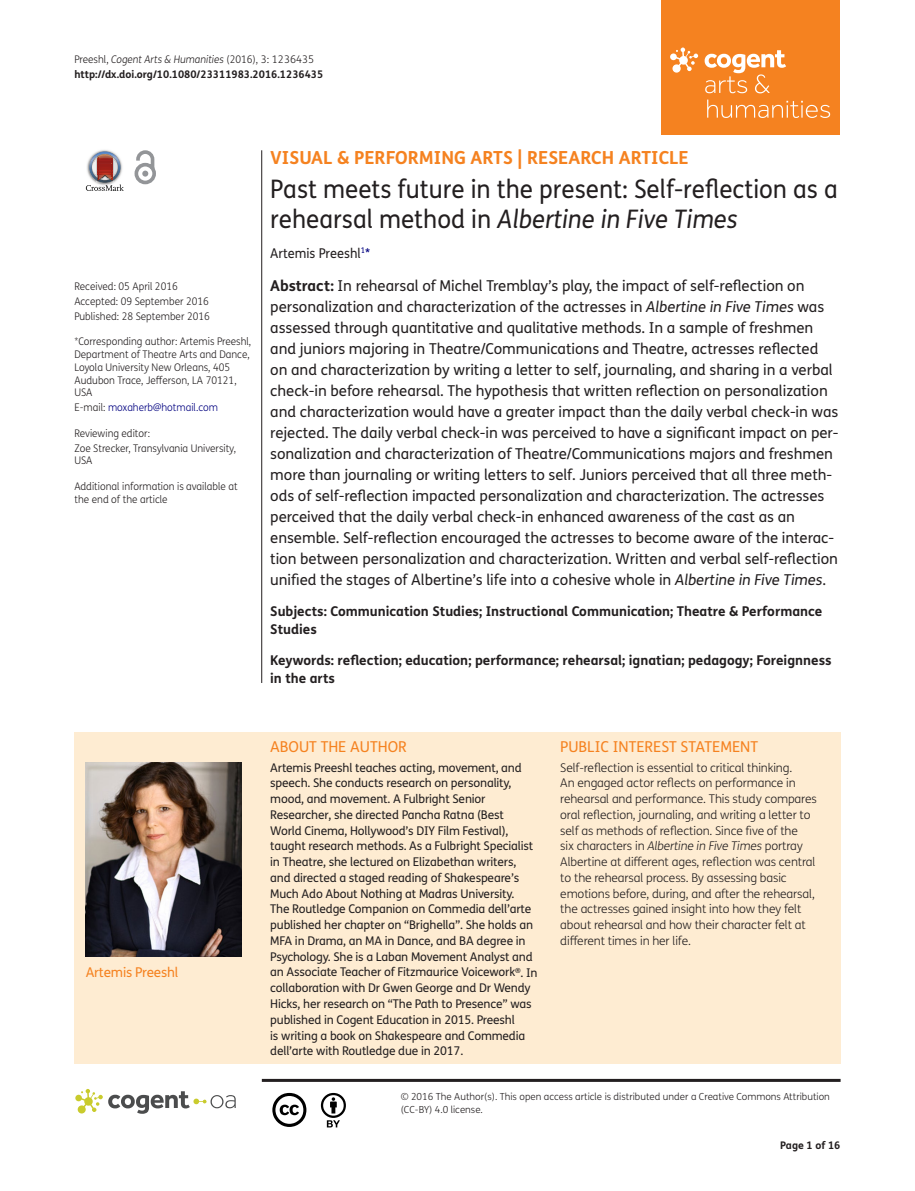
<style>
.page{position:relative;width:915px;height:1191px;background:#fff}
.page>*{position:absolute;margin:0;border:0;box-sizing:border-box;transform-origin:0 0}
.t1{font:25.5px/30px "FS Me Pro";color:#231f20;scale:.95 1}
.t2{font:700 18px "FS Me Pro";color:#f58220}
.t3{font:15px/21px "FS Me Pro";letter-spacing:-.005em;color:#231f20}
.t4{font:15px "FS Me Pro";color:#f58220}
.t5{font:700 13.5px/18px "FS Me Pro";color:#231f20}
.t6{font:13.5px "FS Me Pro";color:#231f20;scale:.95 1}
.t7{font:13.5px "FS Me Pro";letter-spacing:-.015em;color:#f58220}
.t8{font:12px/15.8px "FS Me Pro";letter-spacing:-.015em;color:#231f20}
.t9{font:300 12px/15.8px "FS Me Pro";letter-spacing:-.01em;color:#231f20}
.t10{font:300 10.5px/12.8px "FS Me Pro";color:#231f20;scale:.95 1}
.t11{font:700 10.5px/15px "FS Me Pro";color:#231f20}
.t12{font:300 10.5px "FS Me Pro";color:#000080;scale:.95 1}
.t13{font:300 9.75px/12.8px "FS Me Pro";color:#231f20}
.s1{font-weight:300}
.s2{font-weight:300;font-style:italic}
.s3{color:#231f20}
.s4{font-style:italic}
.s5{color:#000080}
.s6{font-weight:700}
</style>
<div class="page">
<div style="left:661px;top:0;width:179px;height:134px;background:#f58220"></div>
<svg style="left:670px;top:48px;width:28px;height:25px"></svg>
<svg style="left:704px;top:50px;width:125px;height:68px"></svg>
<div style="left:74px;top:732px;width:766px;height:331px;background:#feecd2"></div>
<svg style="left:86px;top:151px;width:38px;height:40px"></svg>
<svg style="left:134px;top:150px;width:22px;height:34px"></svg>
<hr style="left:261px;top:150px;width:1px;height:533px;background:#231f20">
<hr style="left:262px;top:1078px;width:578px;height:3px;background:#231f20">
<svg style="left:75px;top:1089px;width:161px;height:24px"></svg>
<svg style="left:272px;top:1093px;width:34px;height:34px"></svg>
<svg style="left:321px;top:1093px;width:25px;height:34px"></svg>
<img style="left:86px;top:763px;width:155px;height:193px">
<p class="t11" style="left:74px;top:51px;width:250px"><span class="s1">Preeshl,</span> <span class="s2">Cogent Arts &amp; Humanities</span> <span class="s1">(2016), 3: 1236435 </span>http://dx.doi.org/10.1080/23311983.2016.1236435</p>
<p class="t10" style="left:74px;top:279px;width:144px;line-height:14.9px">Received: 05 April 2016<br>Accepted: 09 September 2016<br>Published: 28 September 2016</p>
<p class="t10" style="left:74px;top:335px;width:188px">*Corresponding author: Artemis Preeshl,<br>Department of Theatre Arts and Dance,<br>Loyola University New Orleans, 405<br>Audubon Trace, Jefferson, LA 70121,<br>USA</p>
<p class="t12" style="left:74px;top:400px;width:153px"><span class="s3">E-mail:</span> moxaherb@hotmail.com</p>
<p class="t10" style="left:74px;top:425px;width:172px;line-height:14.9px">Reviewing editor:<br>Zoe Strecker, Transylvania University,</p>
<p class="t10" style="left:74px;top:454px;width:20px">USA</p>
<p class="t10" style="left:74px;top:479px;width:173px">Additional information is available at the end of the article</p>
<p class="t2" style="left:270px;top:143px;width:420px">VISUAL &amp; PERFORMING ARTS | RESEARCH ARTICLE</p>
<h1 class="t1" style="left:270px;top:174px;width:598px">Past meets future in the present: Self-reflection as a rehearsal method in <span class="s4">Albertine in Five Times</span></h1>
<p class="t6" style="left:270px;top:243px;width:107px">Artemis Preeshl<sup>1</sup><span class="s5">*</span></p>
<p class="t3" style="left:270px;top:275px;width:569px"><span class="s6">Abstract:</span> In rehearsal of Michel Tremblay’s play, the impact of self-reflection on personalization and characterization of the actresses in <span class="s4">Albertine in Five Times</span> was assessed through quantitative and qualitative methods. In a sample of freshmen and juniors majoring in Theatre/Communications and Theatre, actresses reflected on and characterization by writing a letter to self, journaling, and sharing in a verbal check-in before rehearsal. The hypothesis that written reflection on personalization and characterization would have a greater impact than the daily verbal check-in was rejected. The daily verbal check-in was perceived to have a significant impact on per&shy;sonalization and characterization of Theatre/Communications majors and freshmen more than journaling or writing letters to self. Juniors perceived that all three meth&shy;ods of self-reflection impacted personalization and characterization. The actresses perceived that the daily verbal check-in enhanced awareness of the cast as an ensemble. Self-reflection encouraged the actresses to become aware of the interac&shy;tion between personalization and characterization. Written and verbal self-reflection unified the stages of Albertine’s life into a cohesive whole in <span class="s4">Albertine in Five Times</span>.</p>
<p class="t5" style="left:270px;top:602px;width:553px">Subjects: Communication Studies; Instructional Communication; Theatre &amp; Performance<br>Studies</p>
<p class="t5" style="left:270px;top:650px;width:562px">Keywords: reflection; education; performance; rehearsal; ignatian; pedagogy; Foreignness in the arts</p>
<p class="t7" style="left:86px;top:963px;width:94px">Artemis Preeshl</p>
<p class="t4" style="left:270px;top:737px;width:138px">ABOUT THE AUTHOR</p>
<p class="t8" style="left:270px;top:759px;width:269px">Artemis Preeshl teaches acting, movement, and speech. She conducts research on personality, mood, and movement. A Fulbright Senior Researcher, she directed Pancha Ratna (Best World Cinema, Hollywood’s DIY Film Festival), taught research methods. As a Fulbright Specialist in Theatre, she lectured on Elizabethan writers, and directed a staged reading of Shakespeare’s Much Ado About Nothing at Madras University.<br>The Routledge Companion on Commedia dell’arte published her chapter on “Brighella”. She holds an MFA in Drama, an MA in Dance, and BA degree in Psychology. She is a Laban Movement Analyst and an Associate Teacher of Fitzmaurice Voicework<sup>®</sup>. In collaboration with Dr Gwen George and Dr Wendy Hicks, her research on “The Path to Presence” was published in Cogent Education in 2015. Preeshl<br>is writing a book on Shakespeare and Commedia dell’arte with Routledge due in 2017.</p>
<p class="t4" style="left:560px;top:737px;width:199px">PUBLIC INTEREST STATEMENT</p>
<p class="t9" style="left:560px;top:759px;width:258px">Self-reflection is essential to critical thinking.<br>An engaged actor reflects on performance in rehearsal and performance. This study compares oral reflection, journaling, and writing a letter to self as methods of reflection. Since five of the<br>six characters in <span class="s4">Albertine in Five Times</span> portray Albertine at different ages, reflection was central to the rehearsal process. By assessing basic emotions before, during, and after the rehearsal, the actresses gained insight into how they felt about rehearsal and how their character felt at different times in her life.</p>
<p class="t13" style="left:400px;top:1090px;width:430px">© 2016 The Author(s). This open access article is distributed under a Creative Commons Attribution (CC-BY) 4.0 license.</p>
<p class="t11" style="left:780px;top:1137px;width:62px">Page 1 of 16</p>
</div>
